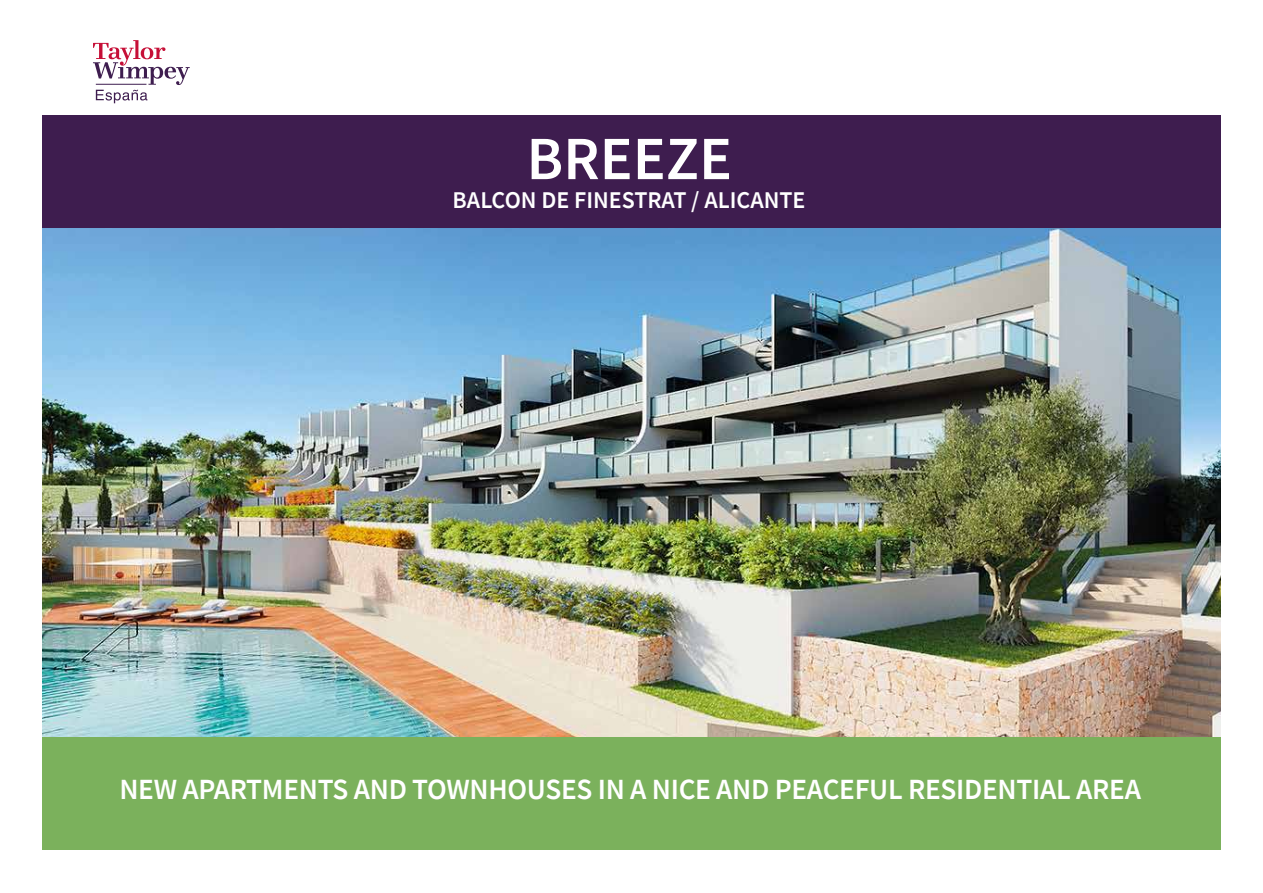
<style>
.page{position:relative;width:1263px;height:893px;background:#fff}
.page>*{position:absolute;margin:0;border:0;box-sizing:border-box;transform-origin:0 0}
.t1{font:600 61.5px "Source Sans Pro";color:#fff}
.t2{font:600 29.25px "Source Sans Pro";letter-spacing:-.01em;color:#fff}
.t3{font:600 24px "Source Sans Pro";color:#fff}
</style>
<div class="page">
<img style="left:42px;top:227px;width:1178px;height:510px">
<div style="left:42px;top:737px;width:1178px;height:112px;background:#7bb15c"></div>
<div style="left:42px;top:115px;width:1178px;height:112px;background:#3e1d4f"></div>
<svg style="left:93px;top:40px;width:97px;height:63px"></svg>
<h1 class="t1" style="left:526px;top:118px;width:207px">BREEZE</h1>
<p class="t3" style="left:453px;top:184px;width:354px">BALCON DE FINESTRAT / ALICANTE</p>
<p class="t2" style="left:119px;top:770px;width:1023px">NEW APARTMENTS AND TOWNHOUSES IN A NICE AND PEACEFUL RESIDENTIAL AREA</p>
</div>
